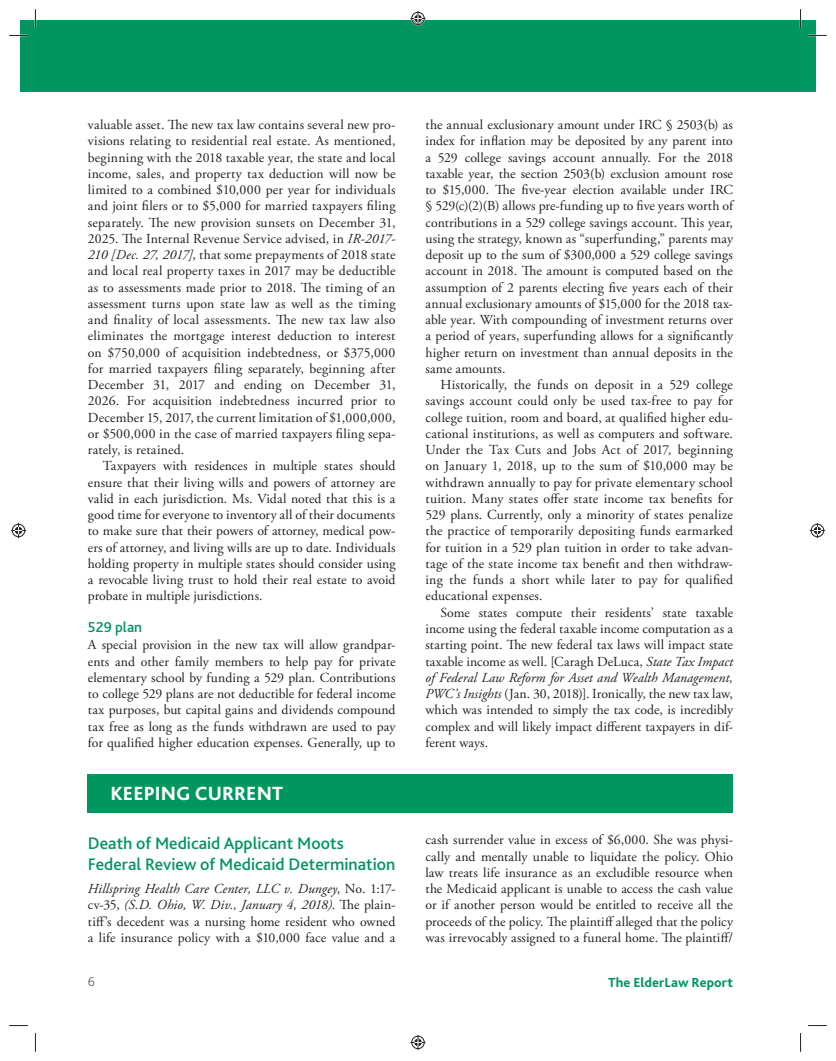
<style>
.page{position:relative;width:836px;height:1061px;background:#fff}
.page>*{position:absolute;margin:0;border:0;box-sizing:border-box;transform-origin:0 0}
.t1{font:800 20px "Bliss 2";letter-spacing:.005em;color:#fff}
.t2{font:500 17.5px/21px "Bliss 2";color:#009660}
.t3{font:500 15px "Bliss 2";color:#009660}
.t4{font:13.75px/16.2px "Adobe Garamond Pro";letter-spacing:.01em;color:#231f20;text-align:justify}
.t5{font:800 13.75px "Bliss 2";letter-spacing:.01em;color:#009660}
.t6{font:300 13.5px "Bliss 2";color:#69696c}
.s1{font-style:italic}
</style>
<div class="page">
<div style="left:20px;top:20px;width:780px;height:72px;background:#009660"></div>
<img style="left:800px;top:20px;width:15px;height:72px">
<div style="left:88px;top:774px;width:645px;height:38px;background:#009660"></div>
<svg style="left:9px;top:35px;width:19px;height:1px"></svg>
<svg style="left:808px;top:35px;width:19px;height:1px"></svg>
<svg style="left:9px;top:1025px;width:19px;height:1px"></svg>
<svg style="left:808px;top:1025px;width:19px;height:1px"></svg>
<svg style="left:35px;top:9px;width:1px;height:19px"></svg>
<svg style="left:35px;top:1033px;width:1px;height:19px"></svg>
<svg style="left:800px;top:9px;width:1px;height:19px"></svg>
<svg style="left:800px;top:1033px;width:1px;height:19px"></svg>
<svg style="left:410px;top:11px;width:15px;height:15px"></svg>
<svg style="left:410px;top:1035px;width:15px;height:15px"></svg>
<svg style="left:11px;top:523px;width:15px;height:15px"></svg>
<svg style="left:810px;top:523px;width:15px;height:15px"></svg>
<p class="t4" style="left:88px;top:118px;width:309px">valuable asset. The new tax law contains several new pro&shy;visions relating to residential real estate. As mentioned, beginning with the 2018 taxable year, the state and local income, sales, and property tax deduction will now be limited to a combined $10,000 per year for individuals and joint filers or to $5,000 for married taxpayers filing separately. The new provision sunsets on December 31, 2025. The Internal Revenue Service advised, in <span class="s1">IR-2017- 210 [Dec. 27, 2017]</span>, that some prepayments of 2018 state and local real property taxes in 2017 may be deductible as to assessments made prior to 2018. The timing of an assessment turns upon state law as well as the timing and finality of local assessments. The new tax law also eliminates the mortgage interest deduction to interest on $750,000 of acquisition indebtedness, or $375,000 for married taxpayers filing separately, beginning after December 31, 2017 and ending on December 31, 2026. For acquisition indebtedness incurred prior to December 15, 2017, the current limitation of $1,000,000, or $500,000 in the case of married taxpayers filing sepa&shy;rately, is retained.</p>
<p class="t4" style="left:88px;top:459px;width:309px;text-indent:15px">Taxpayers with residences in multiple states should ensure that their living wills and powers of attorney are valid in each jurisdiction. Ms. Vidal noted that this is a good time for everyone to inventory all of their documents to make sure that their powers of attorney, medical pow&shy;ers of attorney, and living wills are up to date. Individuals holding property in multiple states should consider using a revocable living trust to hold their real estate to avoid probate in multiple jurisdictions.</p>
<p class="t3" style="left:88px;top:621px;width:56px">529 plan</p>
<p class="t4" style="left:88px;top:638px;width:309px">A special provision in the new tax will allow grandpar&shy;ents and other family members to help pay for private elementary school by funding a 529 plan. Contributions to college 529 plans are not deductible for federal income tax purposes, but capital gains and dividends compound tax free as long as the funds withdrawn are used to pay for qualified higher education expenses. Generally, up to</p>
<h1 class="t1" style="left:110px;top:785px;width:174px">KEEPING CURRENT</h1>
<p class="t2" style="left:88px;top:834px;width:309px">Death of Medicaid Applicant Moots<br>Federal Review of Medicaid Determination</p>
<p class="t4" style="left:88px;top:882px;width:309px"><span class="s1">Hillspring Health Care Center, LLC v. Dungey</span>, No. 1:17- cv-35, <span class="s1">(S.D. Ohio, W. Div., January 4, 2018)</span>. The plain&shy;tiff’s decedent was a nursing home resident who owned a life insurance policy with a $10,000 face value and a</p>
<p class="t4" style="left:425px;top:118px;width:309px">the annual exclusionary amount under IRC § 2503(b) as index for inflation may be deposited by any parent into a 529 college savings account annually. For the 2018 taxable year, the section 2503(b) exclusion amount rose to $15,000. The five-year election available under IRC § 529(c)(2)(B) allows pre-funding up to five years worth of contributions in a 529 college savings account. This year, using the strategy, known as “superfunding,” parents may deposit up to the sum of $300,000 a 529 college savings account in 2018. The amount is computed based on the assumption of 2 parents electing five years each of their annual exclusionary amounts of $15,000 for the 2018 tax&shy;able year. With compounding of investment returns over a period of years, superfunding allows for a significantly higher return on investment than annual deposits in the same amounts.</p>
<p class="t4" style="left:425px;top:378px;width:309px;text-indent:15px">Historically, the funds on deposit in a 529 college savings account could only be used tax-free to pay for college tuition, room and board, at qualified higher edu&shy;cational institutions, as well as computers and software.<br>Under the Tax Cuts and Jobs Act of 2017<span class="s1">,</span> beginning on January 1, 2018, up to the sum of $10,000 may be withdrawn annually to pay for private elementary school tuition. Many states offer state income tax benefits for 529 plans. Currently, only a minority of states penalize the practice of temporarily depositing funds earmarked for tuition in a 529 plan tuition in order to take advan&shy;tage of the state income tax benefit and then withdraw&shy;ing the funds a short while later to pay for qualified educational expenses.</p>
<p class="t4" style="left:425px;top:605px;width:309px;text-indent:15px">Some states compute their residents’ state taxable income using the federal taxable income computation as a starting point. The new federal tax laws will impact state taxable income as well. [Caragh DeLuca, <span class="s1">State Tax Impact of Federal Law Reform for Asset and Wealth Management, PWC’s Insights</span> (Jan. 30, 2018)]. Ironically, the new tax law, which was intended to simply the tax code, is incredibly complex and will likely impact different taxpayers in dif&shy;ferent ways.</p>
<p class="t4" style="left:425px;top:833px;width:309px">cash surrender value in excess of $6,000. She was physi&shy;cally and mentally unable to liquidate the policy. Ohio law treats life insurance as an excludible resource when the Medicaid applicant is unable to access the cash value or if another person would be entitled to receive all the proceeds of the policy. The plaintiff alleged that the policy was irrevocably assigned to a funeral home. The plaintiff/</p>
<p class="t6" style="left:88px;top:977px;width:9px">6</p>
<p class="t5" style="left:608px;top:977px;width:126px">The ElderLaw Report</p>
</div>
